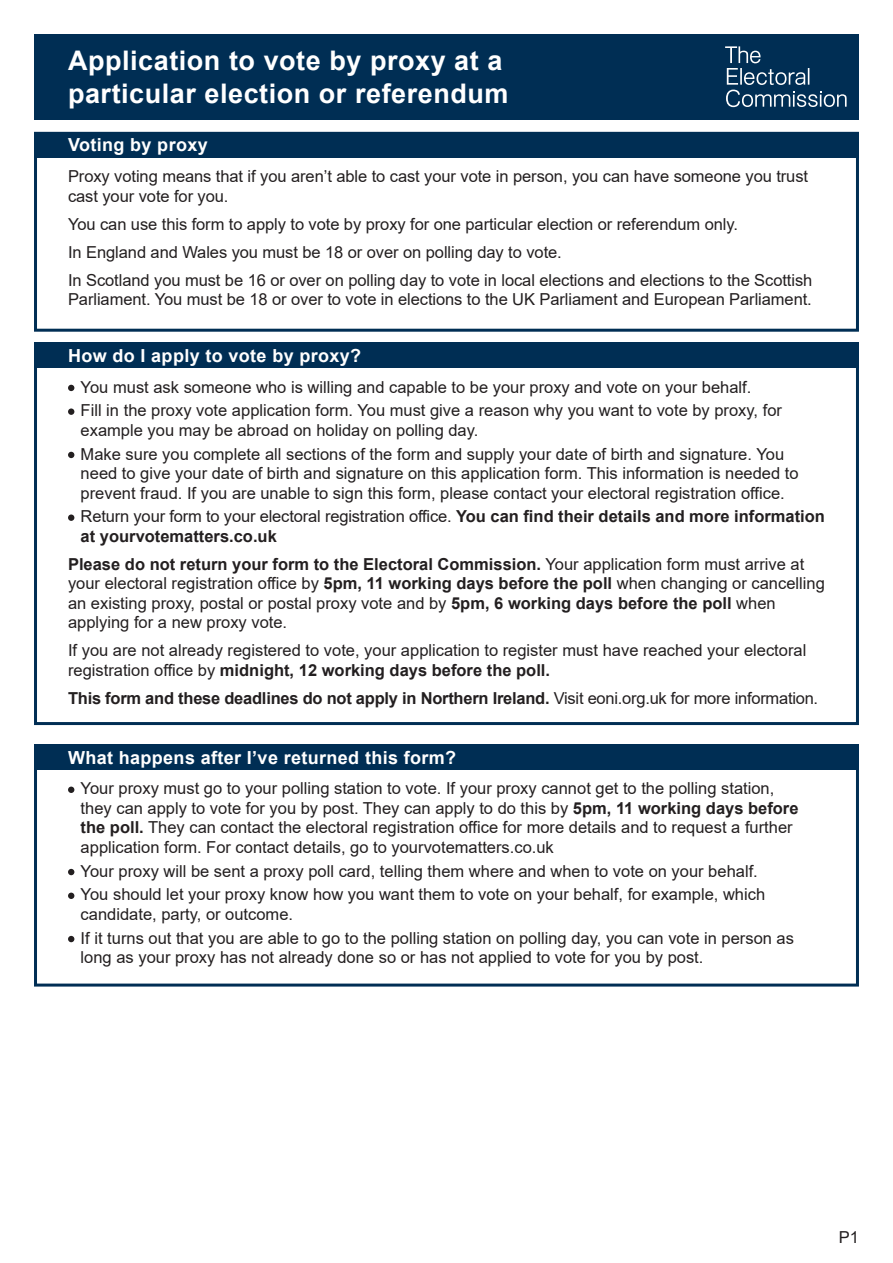
<style>
.page{position:relative;width:893px;height:1263px;background:#fff}
.page>*{position:absolute;margin:0;border:0;box-sizing:border-box;transform-origin:0 0}
.A_Head{font:700 27px/32.4px "Arial";letter-spacing:.02em;color:#fff}
.A_Head-2{font:700 18px "Arial";letter-spacing:.02em;color:#fff}
.A_Head-3{font:16.5px/19.5px "Arial";color:#231f20}
.A_Head-4{font:700 16.5px/19.5px "Arial";letter-spacing:-.015em;color:#231f20}
.s1{font-weight:400}
.s2{font-weight:700}
</style>
<div class="page">
<div style="left:34px;top:34px;width:825px;height:85px;background:#002e54"></div>
<div style="left:34px;top:132px;width:825px;height:200px;border:3px solid #002e54"></div>
<div style="left:34px;top:132px;width:825px;height:25px;background:#002e54"></div>
<div style="left:34px;top:342px;width:825px;height:26px;background:#002e54"></div>
<svg style="left:68px;top:385px;width:6px;height:6px"></svg>
<div style="left:68px;top:408px;width:6px;height:7px;background:#231f20;border-radius:50%"></div>
<svg style="left:68px;top:452px;width:6px;height:6px"></svg>
<div style="left:68px;top:514px;width:6px;height:7px;background:#231f20;border-radius:50%"></div>
<div style="left:34px;top:744px;width:825px;height:242px;border:3px solid #002e54"></div>
<div style="left:34px;top:744px;width:825px;height:26px;background:#002e54"></div>
<div style="left:68px;top:786px;width:6px;height:7px;background:#231f20;border-radius:50%"></div>
<svg style="left:68px;top:869px;width:6px;height:6px"></svg>
<svg style="left:68px;top:893px;width:6px;height:6px"></svg>
<svg style="left:68px;top:936px;width:6px;height:6px"></svg>
<svg style="left:725px;top:46px;width:122px;height:61px"></svg>
<p class="A_Head" style="left:68px;top:45px;width:442px">Application to vote by proxy at a particular election or referendum</p>
<p class="A_Head-2" style="left:68px;top:132px;width:141px">Voting by proxy</p>
<p class="A_Head-3" style="left:68px;top:166px;width:742px">Proxy voting means that if you aren’t able to cast your vote in person, you can have someone you trust cast your vote for you.</p>
<p class="A_Head-3" style="left:68px;top:214px;width:671px">You can use this form to apply to vote by proxy for one particular election or referendum only.</p>
<p class="A_Head-3" style="left:68px;top:242px;width:495px">In England and Wales you must be 18 or over on polling day to vote.</p>
<p class="A_Head-3" style="left:68px;top:270px;width:746px">In Scotland you must be 16 or over on polling day to vote in local elections and elections to the Scottish<br>Parliament. You must be 18 or over to vote in elections to the UK Parliament and European Parliament.</p>
<p class="A_Head-2" style="left:68px;top:343px;width:295px">How do I apply to vote by proxy?</p>
<p class="A_Head-3" style="left:81px;top:377px;width:672px">You must ask someone who is willing and capable to be your proxy and vote on your behalf.</p>
<p class="A_Head-3" style="left:81px;top:401px;width:703px">Fill in the proxy vote application form. You must give a reason why you want to vote by proxy, for example you may be abroad on holiday on polling day.</p>
<p class="A_Head-3" style="left:81px;top:444px;width:719px">Make sure you complete all sections of the form and supply your date of birth and signature. You need to give your date of birth and signature on this application form. This information is needed to prevent fraud. If you are unable to sign this form, please contact your electoral registration office.</p>
<p class="A_Head-4" style="left:81px;top:507px;width:746px"><span class="s1">Return your form to your electoral registration office.</span> You can find their details and more information at yourvotematters.co.uk</p>
<p class="A_Head-3" style="left:68px;top:554px;width:758px"><span class="s2">Please do not return your form to the Electoral Commission.</span> Your application form must arrive at your electoral registration office by <span class="s2">5pm, 11 working days before the poll</span> when changing or cancelling an existing proxy, postal or postal proxy vote and by <span class="s2">5pm, 6 working days before the poll</span> when applying for a new proxy vote.</p>
<p class="A_Head-3" style="left:68px;top:641px;width:740px">If you are not already registered to vote, your application to register must have reached your electoral registration office by <span class="s2">midnight, 12 working days before the poll.</span></p>
<p class="A_Head-4" style="left:68px;top:688px;width:752px">This form and these deadlines do not apply in Northern Ireland. <span class="s1">Visit eoni.org.uk for more information.</span></p>
<p class="A_Head-2" style="left:68px;top:744px;width:390px">What happens after I’ve returned this form?</p>
<p class="A_Head-3" style="left:81px;top:779px;width:719px">Your proxy must go to your polling station to vote. If your proxy cannot get to the polling station, they can apply to vote for you by post. They can apply to do this by <span class="s2">5pm, 11 working days before the poll.</span> They can contact the electoral registration office for more details and to request a further application form. For contact details, go to yourvotematters.co.uk</p>
<p class="A_Head-3" style="left:81px;top:861px;width:679px">Your proxy will be sent a proxy poll card, telling them where and when to vote on your behalf.</p>
<p class="A_Head-3" style="left:81px;top:885px;width:686px">You should let your proxy know how you want them to vote on your behalf, for example, which candidate, party, or outcome.</p>
<p class="A_Head-3" style="left:81px;top:928px;width:715px">If it turns out that you are able to go to the polling station on polling day, you can vote in person as long as your proxy has not already done so or has not applied to vote for you by post.</p>
<p class="A_Head-3" style="left:839px;top:1228px;width:22px">P1</p>
</div>
